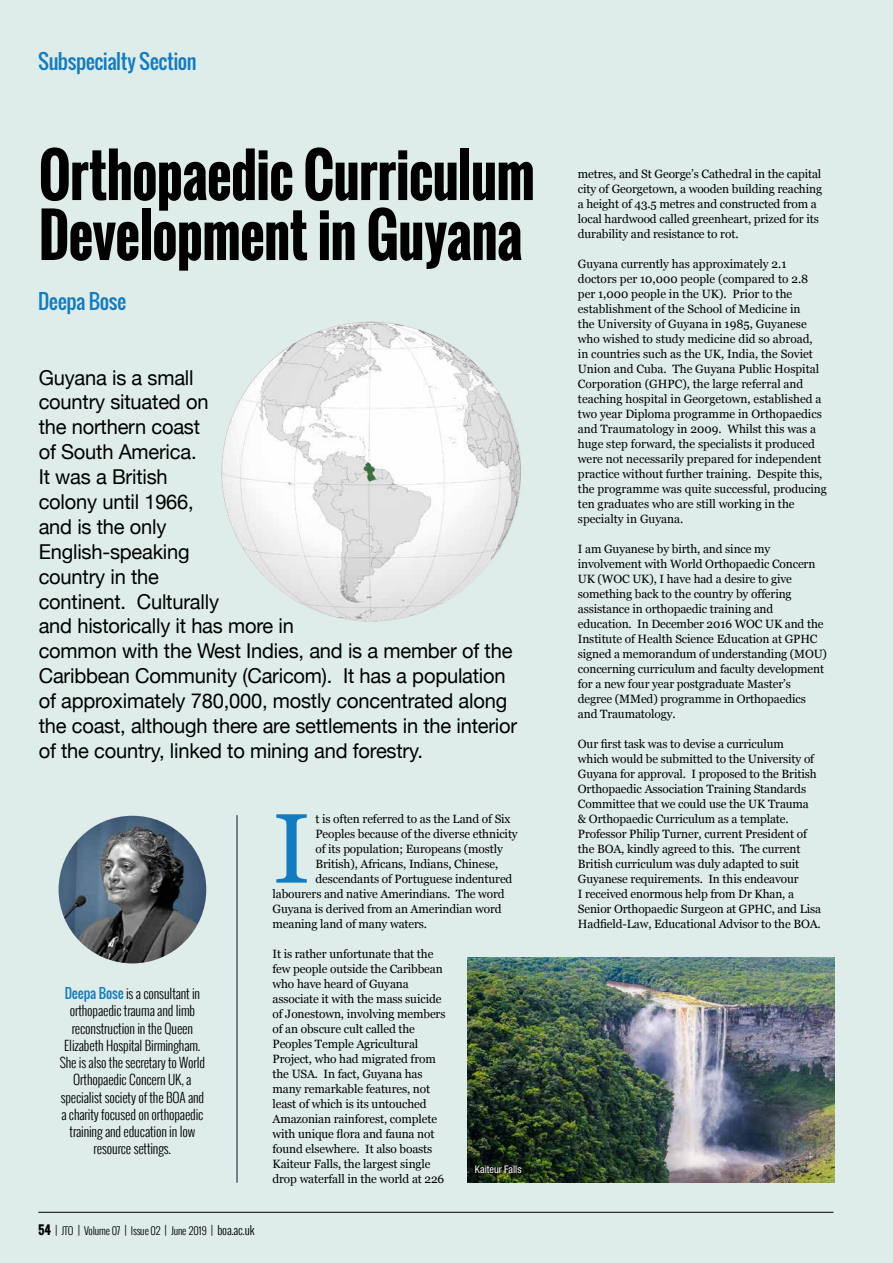
<style>
.page{position:relative;width:893px;height:1263px;background:#deedea}
.page>*{position:absolute;margin:0;border:0;box-sizing:border-box;transform-origin:0 0}
.t1{font:98.55px "Georgia";color:#137cc1}
.t2{font:700 58.65px/60px "Oswald";letter-spacing:-.02em;color:#000;scale:.92 1}
.t3{font:20.55px/24.9px "Helvetica Neue";letter-spacing:-.01em;color:#000}
.t4{font:20.25px "Oswald";letter-spacing:-.02em;color:#137cc1}
.t5{font:300 13.5px/17.2px "Oswald";letter-spacing:-.01em;color:#000;text-align:center}
.t6{font:12px/15px "Georgia";letter-spacing:-.01em;color:#000}
.t7{font:300 10.5px "Oswald";letter-spacing:-.02em;color:#000}
.t8{font:condensed 10.5px "Helvetica Neue";color:#fff}
.s1{font-weight:400;color:#137cc1}
.s2{font-weight:700;font-size:12px}
.s3{font-size:12px}
</style>
<div class="page">
<hr style="left:38px;top:1212px;width:795px;height:1px;background:#000">
<hr style="left:237px;top:815px;width:1px;height:368px;background:#0c122c">
<img style="left:59px;top:816px;width:147px;height:147px;border-radius:74px">
<img style="left:468px;top:958px;width:367px;height:225px">
<img style="left:221px;top:322px;width:300px;height:300px;border-radius:150px">
<div style="left:472px;top:1162px;width:55px;height:16px;background:#000;opacity:.73"></div>
<h3 class="t4" style="left:38px;top:46px;width:160px">Subspecialty Section</h3>
<h2 class="t2" style="left:39px;top:146px;width:541px">Orthopaedic Curriculum<br>Development in Guyana</h2>
<h3 class="t4" style="left:38px;top:286px;width:90px">Deepa Bose</h3>
<p class="t3" style="left:39px;top:366px;width:480px">Guyana is a small<br>country situated on<br>the northern coast<br>of South America.<br>It was a British<br>colony until 1966,<br>and is the only<br>English-speaking<br>country in the<br>continent. Culturally<br>and historically it has more in<br>common with the West Indies, and is a member of the<br>Caribbean Community (Caricom). It has a population of approximately 780,000, mostly concentrated along the coast, although there are settlements in the interior of the country, linked to mining and forestry.</p>
<p class="t5" style="left:60px;top:985px;width:147px"><span class="s1">Deepa Bose</span> is a consultant in orthopaedic trauma and limb reconstruction in the Queen<br>Elizabeth Hospital Birmingham.<br>She is also the secretary to World<br>Orthopaedic Concern UK, a specialist society of the BOA and a charity focused on orthopaedic training and education in low resource settings.</p>
<p class="t7" style="left:38px;top:1223px;width:218px"><span class="s2">54</span> <span class="s3">|</span> JTO <span class="s3">|</span> Volume 07 <span class="s3">|</span> Issue 02 <span class="s3">|</span> June 2019 <span class="s3">| boa.ac.uk</span></p>
<h1 class="t1" style="left:273px;top:777px;width:40px">I</h1>
<p class="t6" style="left:315px;top:810px;width:197px">t is often referred to as the Land of Six</p>
<p class="t6" style="left:315px;top:825px;width:204px">Peoples because of the diverse ethnicity</p>
<p class="t6" style="left:315px;top:840px;width:189px">of its population; Europeans (mostly</p>
<p class="t6" style="left:315px;top:855px;width:184px">British), Africans, Indians, Chinese,</p>
<p class="t6" style="left:315px;top:870px;width:198px">descendants of Portuguese indentured</p>
<p class="t6" style="left:273px;top:885px;width:234px">labourers and native Amerindians. The word</p>
<p class="t6" style="left:273px;top:900px;width:231px">Guyana is derived from an Amerindian word</p>
<p class="t6" style="left:273px;top:915px;width:156px">meaning land of many waters.</p>
<p class="t6" style="left:273px;top:945px;width:174px">It is rather unfortunate that the few people outside the Caribbean who have heard of Guyana associate it with the mass suicide of Jonestown, involving members of an obscure cult called the<br>Peoples Temple Agricultural<br>Project, who had migrated from the USA. In fact, Guyana has many remarkable features, not least of which is its untouched<br>Amazonian rainforest, complete with unique flora and fauna not found elsewhere. It also boasts<br>Kaiteur Falls, the largest single drop waterfall in the world at 226</p>
<p class="t8" style="left:475px;top:1163px;width:48px">Kaiteur Falls</p>
<p class="t6" style="left:578px;top:165px;width:246px">metres, and St George’s Cathedral in the capital city of Georgetown, a wooden building reaching a height of 43.5 metres and constructed from a local hardwood called greenheart, prized for its durability and resistance to rot.</p>
<p class="t6" style="left:578px;top:255px;width:251px">Guyana currently has approximately 2.1 doctors per 10,000 people (compared to 2.8 per 1,000 people in the UK). Prior to the establishment of the School of Medicine in<br>the University of Guyana in 1985, Guyanese who wished to study medicine did so abroad,<br>in countries such as the UK, India, the Soviet Union and Cuba. The Guyana Public Hospital Corporation (GHPC), the large referral and teaching hospital in Georgetown, established a two year Diploma programme in Orthopaedics and Traumatology in 2009. Whilst this was a huge step forward, the specialists it produced were not necessarily prepared for independent practice without further training. Despite this, the programme was quite successful, producing ten graduates who are still working in the specialty in Guyana.</p>
<p class="t6" style="left:578px;top:540px;width:251px">I am Guyanese by birth, and since my involvement with World Orthopaedic Concern UK (WOC UK), I have had a desire to give something back to the country by offering assistance in orthopaedic training and education. In December 2016 WOC UK and the Institute of Health Science Education at GPHC signed a memorandum of understanding (MOU) concerning curriculum and faculty development for a new four year postgraduate Master’s degree (MMed) programme in Orthopaedics and Traumatology.</p>
<p class="t6" style="left:578px;top:735px;width:245px">Our first task was to devise a curriculum<br>which would be submitted to the University of Guyana for approval. I proposed to the British Orthopaedic Association Training Standards Committee that we could use the UK Trauma<br>&amp; Orthopaedic Curriculum as a template.<br>Professor Philip Turner, current President of the BOA, kindly agreed to this. The current British curriculum was duly adapted to suit Guyanese requirements. In this endeavour<br>I received enormous help from Dr Khan, a Senior Orthopaedic Surgeon at GPHC, and Lisa Hadfield-Law, Educational Advisor to the BOA.</p>
</div>
